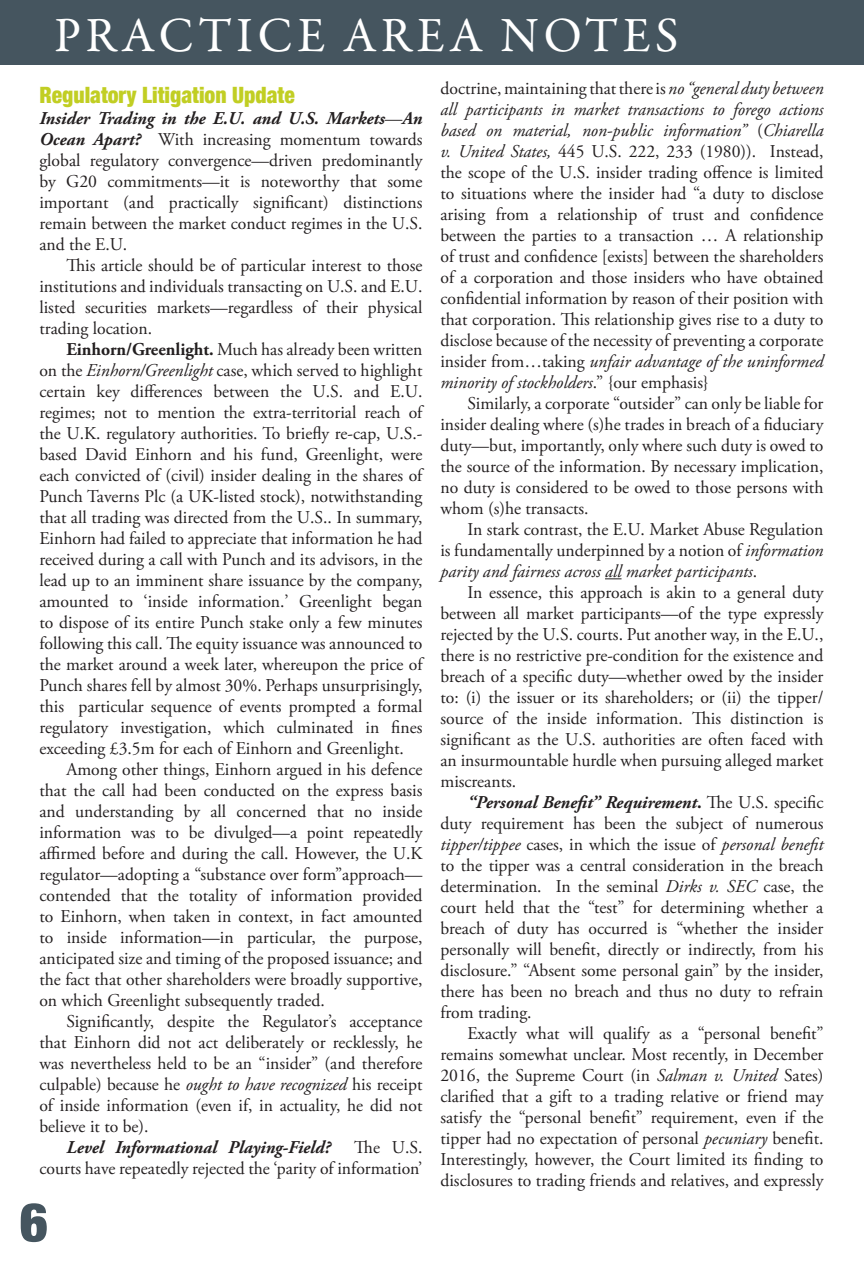
<style>
.page{position:relative;width:864px;height:1269px;background:#fff}
.page>*{position:absolute;margin:0;border:0;box-sizing:border-box;transform-origin:0 0}
.t1{font:900 condensed 54px "Helvetica Neue";color:#45555f}
.t2{font:49.5px "Garamond Premr Pro";letter-spacing:.09em;color:#fff}
.QE_-_Main_Article_St{font:900 condensed 22.5px "Helvetica Neue";color:#c1ce23;scale:.96 1}
.QE_-_Main_Article_St-2{font:18px/21px "Adobe Garamond Pro";color:#231f20;text-align:justify}
.QE_-_Main_Article_St-3{font:italic 700 18px "Adobe Garamond Pro";color:#231f20}
.s1{font-weight:700;font-style:italic}
.s2{font-weight:700}
.s3{font-style:italic}
</style>
<div class="page">
<div style="left:0;top:0;width:864px;height:64px;background:#45555f"></div>
<svg style="left:605px;top:578px;width:17px;height:1px"></svg>
<p class="t2" style="left:54px;top:5px;width:626px">PRACTICE AREA NOTES</p>
<p class="QE_-_Main_Article_St" style="left:39px;top:81px;width:267px">Regulatory Litigation Update</p>
<p class="QE_-_Main_Article_St-2" style="left:39px;top:108px;width:385px"><span class="s1">Insider Trading in the E.U. and U.S. Markets</span>—<span class="s1">An Ocean Apart?</span> With increasing momentum towards global regulatory convergence—driven predominantly by G20 commitments—it is noteworthy that some important (and practically significant) distinctions remain between the market conduct regimes in the U.S. and the E.U.</p>
<p class="QE_-_Main_Article_St-2" style="left:39px;top:255px;width:385px;text-indent:27px">This article should be of particular interest to those institutions and individuals transacting on U.S. and E.U. listed securities markets—regardless of their physical trading location.</p>
<p class="QE_-_Main_Article_St-2" style="left:39px;top:339px;width:385px;text-indent:27px"><span class="s2">Einhorn/Greenlight.</span> Much has already been written on the <span class="s3">Einhorn/Greenlight</span> case, which served to highlight certain key differences between the U.S. and E.U. regimes; not to mention the extra-territorial reach of the U.K. regulatory authorities. To briefly re-cap, U.S.- based David Einhorn and his fund, Greenlight, were each convicted of (civil) insider dealing in the shares of Punch Taverns Plc (a UK-listed stock), notwithstanding that all trading was directed from the U.S.. In summary, Einhorn had failed to appreciate that information he had received during a call with Punch and its advisors, in the lead up to an imminent share issuance by the company, amounted to ‘inside information.’ Greenlight began to dispose of its entire Punch stake only a few minutes following this call. The equity issuance was announced to the market around a week later, whereupon the price of Punch shares fell by almost 30%. Perhaps unsurprisingly, this particular sequence of events prompted a formal regulatory investigation, which culminated in fines exceeding £3.5m for each of Einhorn and Greenlight.</p>
<p class="QE_-_Main_Article_St-2" style="left:39px;top:759px;width:385px;text-indent:27px">Among other things, Einhorn argued in his defence that the call had been conducted on the express basis and understanding by all concerned that no inside information was to be divulged—a point repeatedly affirmed before and during the call. However, the U.K regulator—adopting a “substance over form”approach— contended that the totality of information provided to Einhorn, when taken in context, in fact amounted to inside information—in particular, the purpose, anticipated size and timing of the proposed issuance; and the fact that other shareholders were broadly supportive, on which Greenlight subsequently traded.</p>
<p class="QE_-_Main_Article_St-2" style="left:39px;top:1011px;width:385px;text-indent:27px">Significantly, despite the Regulator’s acceptance that Einhorn did not act deliberately or recklessly, he was nevertheless held to be an “insider” (and therefore culpable) because he <span class="s3">ought to have recognized</span> his receipt of inside information (even if, in actuality, he did not believe it to be).</p>
<p class="QE_-_Main_Article_St-3" style="left:66px;top:1137px;width:266px">Level Informational Playing-Field?</p>
<p class="QE_-_Main_Article_St-2" style="left:440px;top:78px;width:385px">doctrine, maintaining that there is <span class="s3">no “general duty between all participants in market transactions to forego actions based on material, non-public information”</span> (<span class="s3">Chiarella v. United States,</span> 445 U.S. 222, 233 (1980)). Instead, the scope of the U.S. insider trading offence is limited to situations where the insider had “a duty to disclose arising from a relationship of trust and confidence between the parties to a transaction … A relationship of trust and confidence [exists] between the shareholders of a corporation and those insiders who have obtained confidential information by reason of their position with that corporation. This relationship gives rise to a duty to disclose because of the necessity of preventing a corporate insider from…taking <span class="s3">unfair advantage of the uninformed minority of stockholders</span>.” {our emphasis}</p>
<p class="QE_-_Main_Article_St-2" style="left:440px;top:393px;width:385px;text-indent:27px">Similarly, a corporate “outsider” can only be liable for insider dealing where (s)he trades in breach of a fiduciary duty—but, importantly, only where such duty is owed to the source of the information. By necessary implication, no duty is considered to be owed to those persons with whom (s)he transacts.</p>
<p class="QE_-_Main_Article_St-2" style="left:440px;top:519px;width:385px;text-indent:27px">In stark contrast, the E.U. Market Abuse Regulation is fundamentally underpinned by a notion of <span class="s3">information parity and fairness across all market participants</span>.</p>
<p class="QE_-_Main_Article_St-2" style="left:440px;top:582px;width:385px;text-indent:27px">In essence, this approach is akin to a general duty between all market participants—of the type expressly rejected by the U.S. courts. Put another way, in the E.U., there is no restrictive pre-condition for the existence and breach of a specific duty—whether owed by the insider to: (i) the issuer or its shareholders; or (ii) the tipper/ source of the inside information. This distinction is significant as the U.S. authorities are often faced with an insurmountable hurdle when pursuing alleged market miscreants.</p>
<p class="QE_-_Main_Article_St-2" style="left:440px;top:792px;width:385px;text-indent:27px"><span class="s1">“Personal Benefit” Requirement</span><span class="s2">.</span> The U.S. specific duty requirement has been the subject of numerous <span class="s3">tipper/tippee</span> cases, in which the issue of <span class="s3">personal benefit </span>to the tipper was a central consideration in the breach determination. In the seminal <span class="s3">Dirks v. SEC</span> case, the court held that the “test” for determining whether a breach of duty has occurred is “whether the insider personally will benefit, directly or indirectly, from his disclosure.” “Absent some personal gain” by the insider, there has been no breach and thus no duty to refrain from trading.</p>
<p class="QE_-_Main_Article_St-2" style="left:440px;top:1023px;width:385px;text-indent:27px">Exactly what will qualify as a “personal benefit” remains somewhat unclear. Most recently, in December 2016, the Supreme Court (in <span class="s3">Salman v. United</span> Sates) clarified that a gift to a trading relative or friend may satisfy the “personal benefit” requirement, even if the tipper had no expectation of personal <span class="s3">pecuniary</span> benefit.<br>Interestingly, however, the Court limited its finding to disclosures to trading friends and relatives, and expressly</p>
<p class="QE_-_Main_Article_St-2" style="left:39px;top:1137px;width:385px;text-align:right">The U.S.<br>courts have repeatedly rejected the ‘parity of information’</p>
<p class="t1" style="left:20px;top:1189px;width:30px">6</p>
</div>
